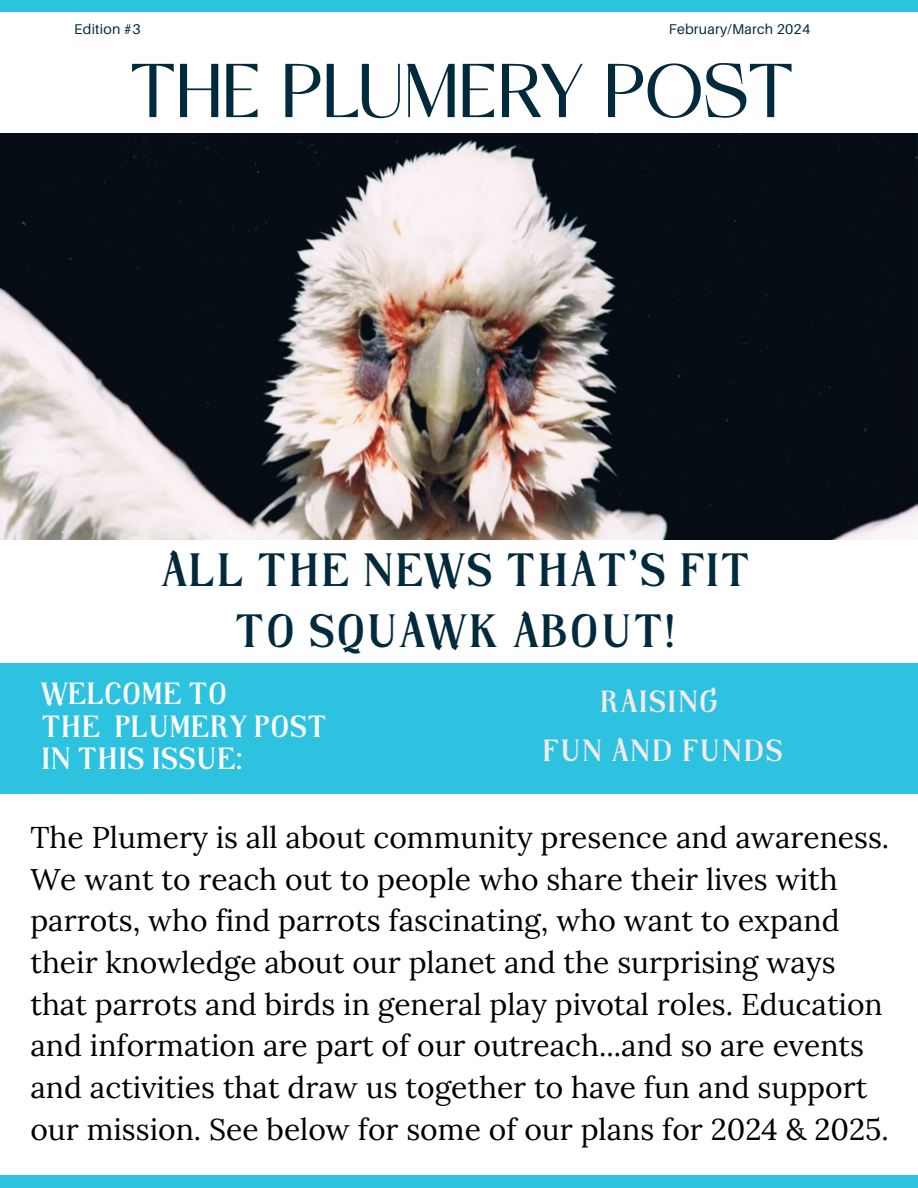
<style>
.page{position:relative;width:918px;height:1188px;background:#fff}
.page>*{position:absolute;margin:0;border:0;box-sizing:border-box;transform-origin:0 0}
.t1{font:76.05px "Nelphim";color:#022a3d}
.t2{font:700 48px/61.8px "Tropikal";letter-spacing:.05em;color:#022a3d;text-align:center}
.t3{font:700 31.5px/32.7px "Tropikal";letter-spacing:.025em;color:#fff}
.t4{font:700 31.5px/49.5px "Tropikal";letter-spacing:.06em;color:#f3ebeb;text-align:center}
.t5{font:30px/41.7px "Lora";color:#000}
.t6{font:14.1px "Aileron";letter-spacing:.015em;color:#022a3d}
</style>
<div class="page">
<div style="left:0;top:663px;width:918px;height:131px;background:#2ec2e1"></div>
<div style="left:0;top:0;width:918px;height:12px;background:#2ec2e1"></div>
<div style="left:0;top:1175px;width:918px;height:13px;background:#2ec2e1"></div>
<img style="left:0;top:133px;width:918px;height:407px">
<h2 class="t6" style="left:74px;top:20px;width:68px">Edition #3</h2>
<h3 class="t6" style="left:669px;top:20px;width:143px">February/March 2024</h3>
<h1 class="t1" style="left:130px;top:46px;width:666px">THE PLUMERY POST</h1>
<p class="t2" style="left:162px;top:541px;width:589px">ALL THE NEWS THAT’S FIT<br>TO SQUAWK ABOUT!</p>
<p class="t3" style="left:42px;top:679px;width:286px">WELCOME TO<br>THE PLUMERY POST<br>IN THIS ISSUE:</p>
<h3 class="t4" style="left:543px;top:678px;width:241px">RAISING<br>FUN AND FUNDS</h3>
<h4 class="t5" style="left:30px;top:816px;width:860px">The Plumery is all about community presence and awareness.<br>We want to reach out to people who share their lives with parrots, who find parrots fascinating, who want to expand their knowledge about our planet and the surprising ways that parrots and birds in general play pivotal roles. Education and information are part of our outreach...and so are events and activities that draw us together to have fun and support our mission. See below for some of our plans for 2024 &amp; 2025.</h4>
</div>
